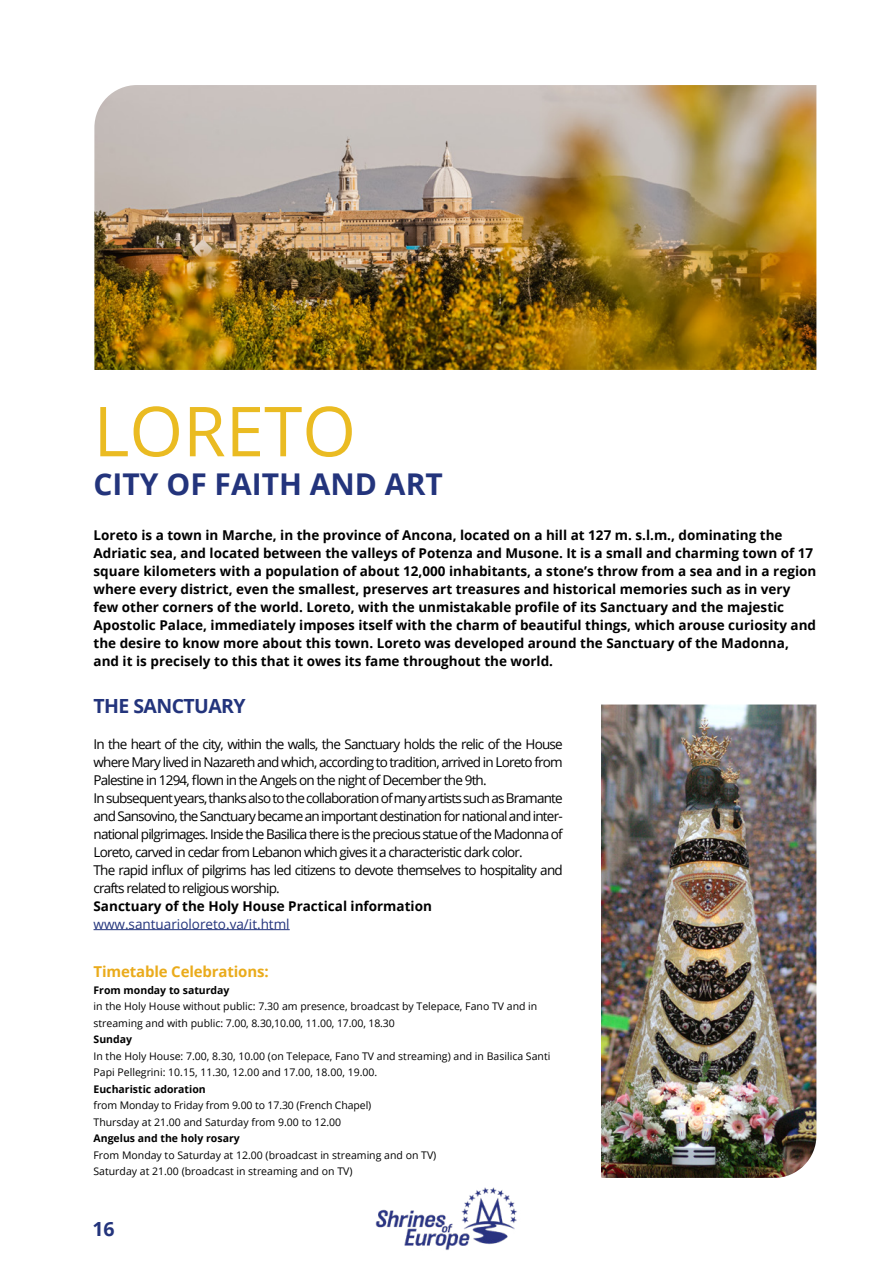
<style>
.page{position:relative;width:893px;height:1263px;background:#fff}
.page>*{position:absolute;margin:0;border:0;box-sizing:border-box;transform-origin:0 0}
.t1{font:69px "Open Sans";color:#eabb22}
.t2{font:700 30px "Open Sans";color:#23347c}
.t3{font:700 19.5px "Open Sans";letter-spacing:-.03em;color:#23347c}
.t4{font:700 15px "Open Sans";letter-spacing:-.01em;color:#eaab1b}
.t5{font:700 13.5px/18px "Open Sans";color:#000}
.t6{font:13.5px/18px "Open Sans";letter-spacing:-.06em;color:#000;text-align:justify}
.t7{font:13.5px "Open Sans";color:#23347c}
.t8{font:10.5px/16.5px "Open Sans";color:#000}
.t9{font:700 10.5px "Open Sans";color:#000}
</style>
<div class="page">
<img style="left:375px;top:1187px;width:142px;height:63px">
<img style="left:601px;top:704px;width:215px;height:474px">
<hr style="left:94px;top:929px;width:196px;height:1px;background:#23347c">
<img style="left:94px;top:85px;width:722px;height:285px">
<p class="t1" style="left:94px;top:384px;width:264px">LORETO</p>
<p class="t2" style="left:94px;top:463px;width:351px">CITY OF FAITH AND ART</p>
<p class="t5" style="left:94px;top:525px;width:724px">Loreto is a town in Marche, in the province of Ancona, located on a hill at 127 m. s.l.m., dominating the Adriatic sea, and located between the valleys of Potenza and Musone. It is a small and charming town of 17 square kilometers with a population of about 12,000 inhabitants, a stone’s throw from a sea and in a region where every district, even the smallest, preserves art treasures and historical memories such as in very few other corners of the world. Loreto, with the unmistakable profile of its Sanctuary and the majestic Apostolic Palace, immediately imposes itself with the charm of beautiful things, which arouse curiosity and the desire to know more about this town. Loreto was developed around the Sanctuary of the Madonna, and it is precisely to this that it owes its fame throughout the world.</p>
<p class="t3" style="left:94px;top:692px;width:154px">THE SANCTUARY</p>
<p class="t6" style="left:94px;top:734px;width:471px">In the heart of the city, within the walls, the Sanctuary holds the relic of the House where Mary lived in Nazareth and which, according to tradition, arrived in Loreto from Palestine in 1294, flown in the Angels on the night of December the 9th.</p>
<p class="t6" style="left:94px;top:788px;width:471px">In subsequent years, thanks also to the collaboration of many artists such as Bramante and Sansovino, the Sanctuary became an important destination for national and inter&shy;national pilgrimages. Inside the Basilica there is the precious statue of the Madonna of Loreto, carved in cedar from Lebanon which gives it a characteristic dark color.</p>
<p class="t6" style="left:94px;top:860px;width:471px">The rapid influx of pilgrims has led citizens to devote themselves to hospitality and crafts related to religious worship.</p>
<p class="t5" style="left:94px;top:896px;width:340px">Sanctuary of the Holy House Practical information</p>
<p class="t7" style="left:94px;top:914px;width:198px">www.santuarioloreto.va/it.html</p>
<p class="t4" style="left:94px;top:961px;width:177px">Timetable Celebrations:</p>
<p class="t9" style="left:94px;top:982px;width:138px">From monday to saturday</p>
<p class="t8" style="left:94px;top:998px;width:445px">in the Holy House without public: 7.30 am presence, broadcast by Telepace, Fano TV and in streaming and with public: 7.00, 8.30,10.00, 11.00, 17.00, 18.30</p>
<p class="t9" style="left:94px;top:1032px;width:40px">Sunday</p>
<p class="t8" style="left:94px;top:1047px;width:458px">In the Holy House: 7.00, 8.30, 10.00 (on Telepace, Fano TV and streaming) and in Basilica Santi<br>Papi Pellegrini: 10.15, 11.30, 12.00 and 17.00, 18.00, 19.00.</p>
<p class="t9" style="left:94px;top:1081px;width:114px">Eucharistic adoration</p>
<p class="t8" style="left:94px;top:1097px;width:279px">from Monday to Friday from 9.00 to 17.30 (French Chapel)</p>
<p class="t8" style="left:94px;top:1113px;width:249px">Thursday at 21.00 and Saturday from 9.00 to 12.00</p>
<p class="t9" style="left:94px;top:1131px;width:148px">Angelus and the holy rosary</p>
<p class="t8" style="left:94px;top:1146px;width:344px">From Monday to Saturday at 12.00 (broadcast in streaming and on TV)</p>
<p class="t8" style="left:94px;top:1163px;width:260px">Saturday at 21.00 (broadcast in streaming and on TV)</p>
<h3 class="t3" style="left:92px;top:1215px;width:24px">16</h3>
</div>
